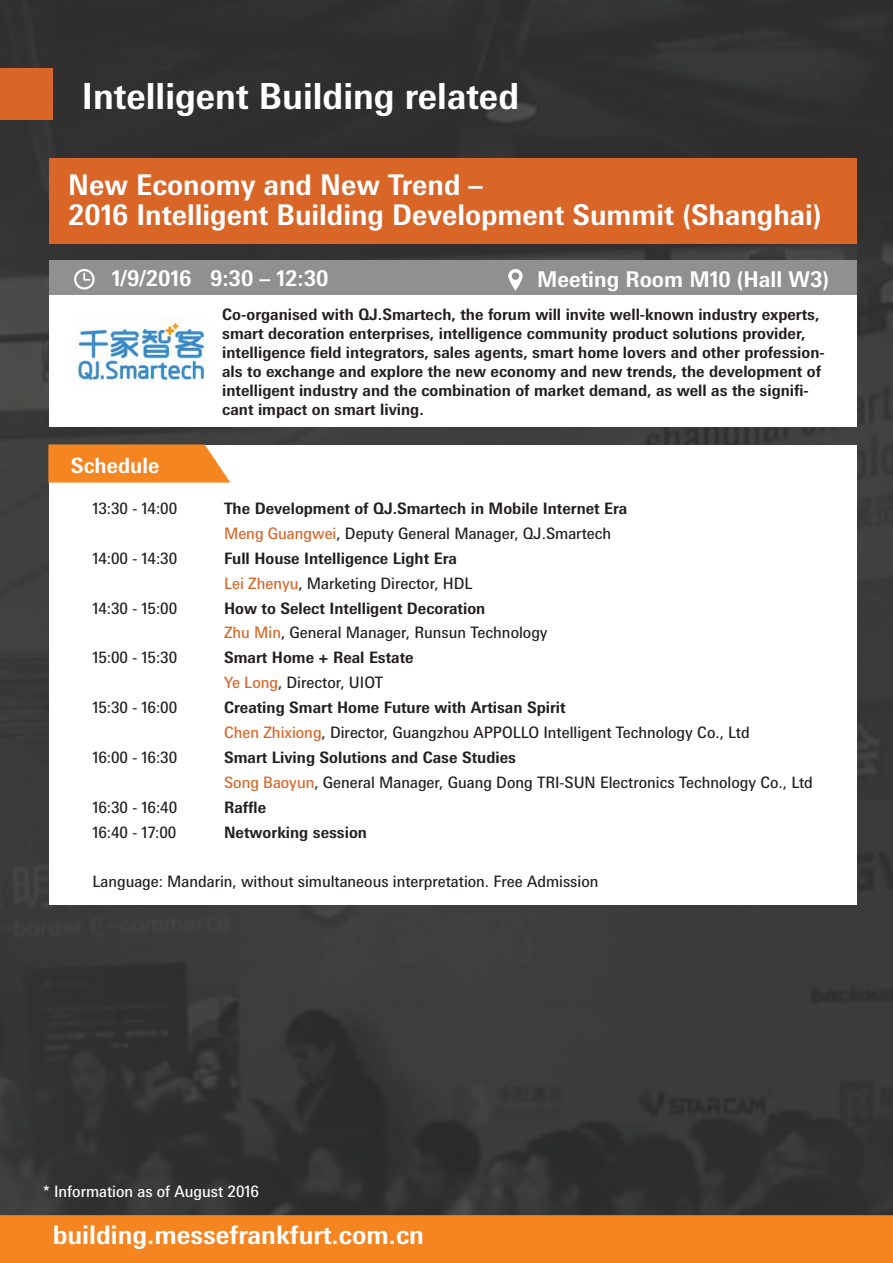
<style>
.page{position:relative;width:893px;height:1263px;background:#fff}
.page>*{position:absolute;margin:0;border:0;box-sizing:border-box;transform-origin:0 0}
.t1{font:700 36px "Messe Univers";color:#fff}
.t2{font:700 28.5px/29.7px "Messe Univers";color:#fff}
.t3{font:700 25.5px "Messe Univers";color:#fff}
.t4{font:700 21.75px "Messe Univers";color:#fff}
.t5{font:700 21px "Messe Univers";color:#fff}
.t6{font:700 15.75px/24.9px "Messe Univers";color:#231f20}
.t7{font:15.75px/24.9px "Messe Univers";color:#231f20}
.t8{font:15.75px "Messe Univers";color:#fff}
.s1{font-weight:400;color:#d96527}
.s2{font-weight:400}
.s3{font-family:"Nimbus Sans CHS";font-weight:700}
</style>
<div class="page">
<img style="left:0;top:0;width:893px;height:1215px">
<div style="left:1px;top:68px;width:52px;height:51px;background:#d96527"></div>
<div style="left:0;top:1215px;width:893px;height:48px;background:#f58520"></div>
<div style="left:49px;top:158px;width:808px;height:86px;background:#d96527"></div>
<div style="left:49px;top:295px;width:808px;height:131px;background:#fff"></div>
<div style="left:49px;top:260px;width:808px;height:35px;background:#919090"></div>
<svg style="left:74px;top:269px;width:21px;height:21px"></svg>
<svg style="left:508px;top:269px;width:15px;height:22px"></svg>
<img style="left:73px;top:321px;width:132px;height:62px">
<div style="left:49px;top:446px;width:808px;height:459px;background:#fff"></div>
<svg style="left:46px;top:442px;width:186px;height:45px"></svg>
<h1 class="t1" style="left:82px;top:74px;width:439px">Intelligent Building related</h1>
<h2 class="t2" style="left:68px;top:170px;width:755px">New Economy and New Trend –<br>2016 Intelligent Building Development Summit (Shanghai)</h2>
<h3 class="t4" style="left:112px;top:265px;width:218px">1/9/2016 9:30 – 12:30</h3>
<h3 class="t4" style="left:537px;top:265px;width:294px">Meeting Room M10 (Hall W3)</h3>
<h3 class="t5" style="left:71px;top:452px;width:90px">Schedule</h3>
<p class="t6" style="left:222px;top:305px;width:604px;line-height:18.9px">Co-organised with QJ.Smartech, the forum will invite well-known industry experts, smart decoration enterprises, intelligence community product solutions provider, intelligence field integrators, sales agents, smart home lovers and other profession&shy;als to exchange and explore the new economy and new trends, the development of intelligent industry and the combination of market demand, as well as the signifi&shy;cant impact on smart living.</p>
<p class="t6" style="left:224px;top:496px;width:590px">The Development of QJ.Smartech in Mobile Internet Era<br><span class="s1">Meng Guangwei</span><span class="s2">, Deputy General Manager, QJ.Smartech<br></span>Full House Intelligence Light Era<br><span class="s1">Lei Zhenyu</span><span class="s2">, Marketing Director, HDL<br></span>How to Select Intelligent Decoration<br><span class="s1">Zhu Min</span><span class="s2">, General Manager, Runsun Technology<br></span>Smart Home + Real Estate<br><span class="s1">Ye Long</span><span class="s2">, Director, UIOT<br></span>Creating Smart Home Future with Artisan Spirit<br><span class="s1">Chen Zhixiong</span><span class="s2">, Director, Guangzhou APPOLLO Intelligent Technology Co., Ltd<br></span>Smart Living Solutions and Case Studies<br><span class="s1">Song Baoyun</span><span class="s2">, General Manager, Guang Dong TRI-SUN Electronics Technology Co., Ltd </span>Raffle<br>Networking session</p>
<p class="t7" style="left:92px;top:496px;width:86px">13:30 - 14:00</p>
<p class="t7" style="left:92px;top:545px;width:86px">14:00 - 14:30</p>
<p class="t7" style="left:92px;top:595px;width:86px">14:30 - 15:00</p>
<p class="t7" style="left:92px;top:645px;width:86px">15:00 - 15:30</p>
<p class="t7" style="left:92px;top:695px;width:86px">15:30 - 16:00</p>
<p class="t7" style="left:92px;top:745px;width:86px">16:00 - 16:30</p>
<p class="t7" style="left:92px;top:794px;width:86px">16:30 - 16:40<br>16:40 - 17:00</p>
<p class="t7" style="left:92px;top:869px;width:508px">Language: Mandarin, without simultaneous interpretation. Free Admission</p>
<p class="t8" style="left:44px;top:1182px;width:217px"><span class="s3">*</span> Information as of August 2016</p>
<h3 class="t3" style="left:53px;top:1219px;width:373px">building.messefrankfurt.com.cn</h3>
</div>
